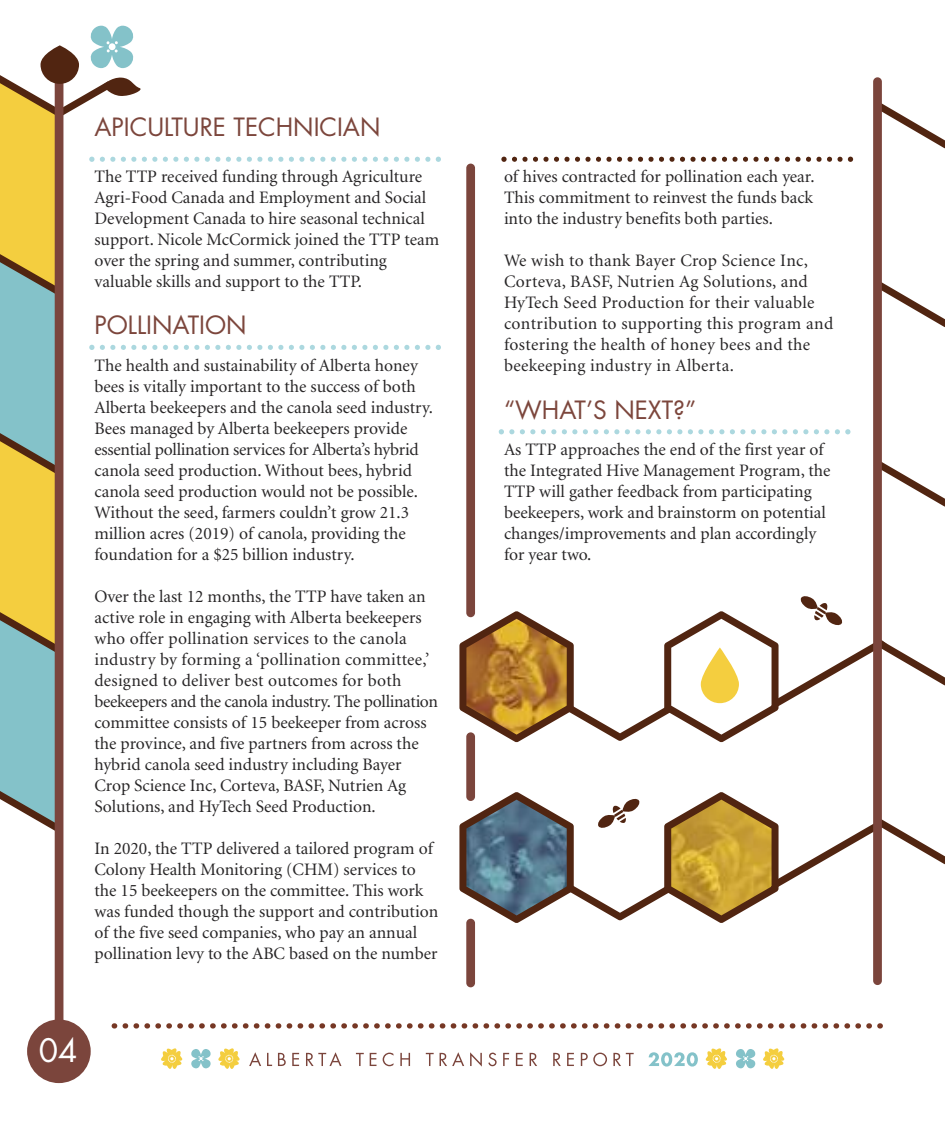
<style>
.page{position:relative;width:945px;height:1134px;background:#fff}
.page>*{position:absolute;margin:0;border:0;box-sizing:border-box;transform-origin:0 0}
.t1{font:31.5px "Futura";color:#fff}
.t2{font:24.5px "Futura";color:#7c463c}
.t3{font:17.5px/21px "Minion";color:#272526}
.t4{font:17.5px/21px "Minion";letter-spacing:.02em;color:#272526}
</style>
<div class="page">
<div style="left:466px;top:164px;width:9px;height:453px;background:#7b453c;border-radius:4px"></div>
<div style="left:466px;top:919px;width:9px;height:68px;background:#7b453c;border-radius:4px"></div>
<div style="left:466px;top:732px;width:9px;height:69px;background:#7b453c;border-radius:4px"></div>
<svg style="left:882px;top:103px;width:63px;height:45px"></svg>
<svg style="left:882px;top:282px;width:63px;height:45px"></svg>
<svg style="left:882px;top:462px;width:63px;height:45px"></svg>
<div style="left:55px;top:78px;width:8px;height:967px;background:#7b453c;border-radius:4px"></div>
<div style="left:873px;top:77px;width:9px;height:908px;background:#7b453c;border-radius:4px"></div>
<div style="left:27px;top:1019px;width:64px;height:64px;background:#7b453c;border-radius:50%"></div>
<svg style="left:459px;top:595px;width:486px;height:147px"></svg>
<svg style="left:459px;top:792px;width:486px;height:131px"></svg>
<svg style="left:701px;top:647px;width:38px;height:56px;fill:#f4ce3f"></svg>
<svg style="left:112px;top:1023px;width:771px;height:6px"></svg>
<svg style="left:249px;top:1052px;width:12px;height:14px"></svg>
<svg style="left:267px;top:1053px;width:5px;height:13px"></svg>
<svg style="left:278px;top:1053px;width:8px;height:13px"></svg>
<svg style="left:292px;top:1053px;width:7px;height:13px"></svg>
<svg style="left:306px;top:1052px;width:35px;height:14px"></svg>
<svg style="left:356px;top:1053px;width:8px;height:13px"></svg>
<svg style="left:370px;top:1053px;width:7px;height:13px"></svg>
<svg style="left:383px;top:1053px;width:10px;height:13px"></svg>
<svg style="left:400px;top:1053px;width:10px;height:13px"></svg>
<svg style="left:426px;top:1053px;width:8px;height:13px"></svg>
<svg style="left:440px;top:1052px;width:24px;height:14px"></svg>
<svg style="left:470px;top:1052px;width:12px;height:15px"></svg>
<svg style="left:488px;top:1053px;width:9px;height:13px"></svg>
<svg style="left:503px;top:1053px;width:6px;height:13px"></svg>
<svg style="left:516px;top:1053px;width:7px;height:13px"></svg>
<svg style="left:530px;top:1053px;width:7px;height:13px"></svg>
<svg style="left:553px;top:1053px;width:8px;height:13px"></svg>
<svg style="left:567px;top:1053px;width:7px;height:13px"></svg>
<svg style="left:581px;top:1053px;width:26px;height:13px"></svg>
<svg style="left:613px;top:1053px;width:21px;height:13px"></svg>
<svg style="left:648px;top:1052px;width:50px;height:15px"></svg>
<svg style="left:161px;top:1048px;width:22px;height:21px"></svg>
<svg style="left:191px;top:1048px;width:49px;height:21px"></svg>
<svg style="left:705px;top:1048px;width:22px;height:21px"></svg>
<svg style="left:736px;top:1048px;width:49px;height:21px"></svg>
<svg style="left:0;top:26px;width:441px;height:807px"></svg>
<svg style="left:499px;top:429px;width:351px;height:5px"></svg>
<svg style="left:501px;top:157px;width:352px;height:5px"></svg>
<h2 class="t2" style="left:94px;top:116px;width:288px">APICULTURE TECHNICIAN</h2>
<p class="t3" style="left:94px;top:167px;width:346px">The TTP received funding through Agriculture Agri-Food Canada and Employment and Social Development Canada to hire seasonal technical support. Nicole McCormick joined the TTP team over the spring and summer, contributing valuable skills and support to the TTP.</p>
<h2 class="t2" style="left:94px;top:314px;width:154px">POLLINATION</h2>
<p class="t3" style="left:94px;top:356px;width:340px">The health and sustainability of Alberta honey bees is vitally important to the success of both Alberta beekeepers and the canola seed industry.<br>Bees managed by Alberta beekeepers provide essential pollination services for Alberta’s hybrid canola seed production. Without bees, hybrid canola seed production would not be possible.<br>Without the seed, farmers couldn’t grow 21.3 million acres (2019) of canola, providing the foundation for a $25 billion industry.</p>
<p class="t3" style="left:94px;top:587px;width:345px">Over the last 12 months, the TTP have taken an active role in engaging with Alberta beekeepers who offer pollination services to the canola industry by forming a ‘pollination committee,’ designed to deliver best outcomes for both beekeepers and the canola industry. The pollination committee consists of 15 beekeeper from across the province, and five partners from across the hybrid canola seed industry including Bayer Crop Science Inc, Corteva, BASF, Nutrien Ag Solutions, and HyTech Seed Production.</p>
<p class="t3" style="left:95px;top:839px;width:345px">In 2020, the TTP delivered a tailored program of Colony Health Monitoring (CHM) services to the 15 beekeepers on the committee. This work was funded though the support and contribution of the five seed companies, who pay an annual pollination levy to the ABC based on the number</p>
<h1 class="t1" style="left:39px;top:1036px;width:40px">04</h1>
<p class="t3" style="left:504px;top:167px;width:312px;text-align:justify">of hives contracted for pollination each year.<br>This commitment to reinvest the funds back into the industry benefits both parties.</p>
<p class="t4" style="left:504px;top:251px;width:331px">We wish to thank Bayer Crop Science Inc, Corteva, BASF, Nutrien Ag Solutions, and HyTech Seed Production for their valuable contribution to supporting this program and fostering the health of honey bees and the beekeeping industry in Alberta.</p>
<h2 class="t2" style="left:504px;top:399px;width:194px">“WHAT’S NEXT?”</h2>
<p class="t3" style="left:504px;top:440px;width:328px">As TTP approaches the end of the first year of the Integrated Hive Management Program, the TTP will gather feedback from participating beekeepers, work and brainstorm on potential changes/improvements and plan accordingly for year two.</p>
</div>
